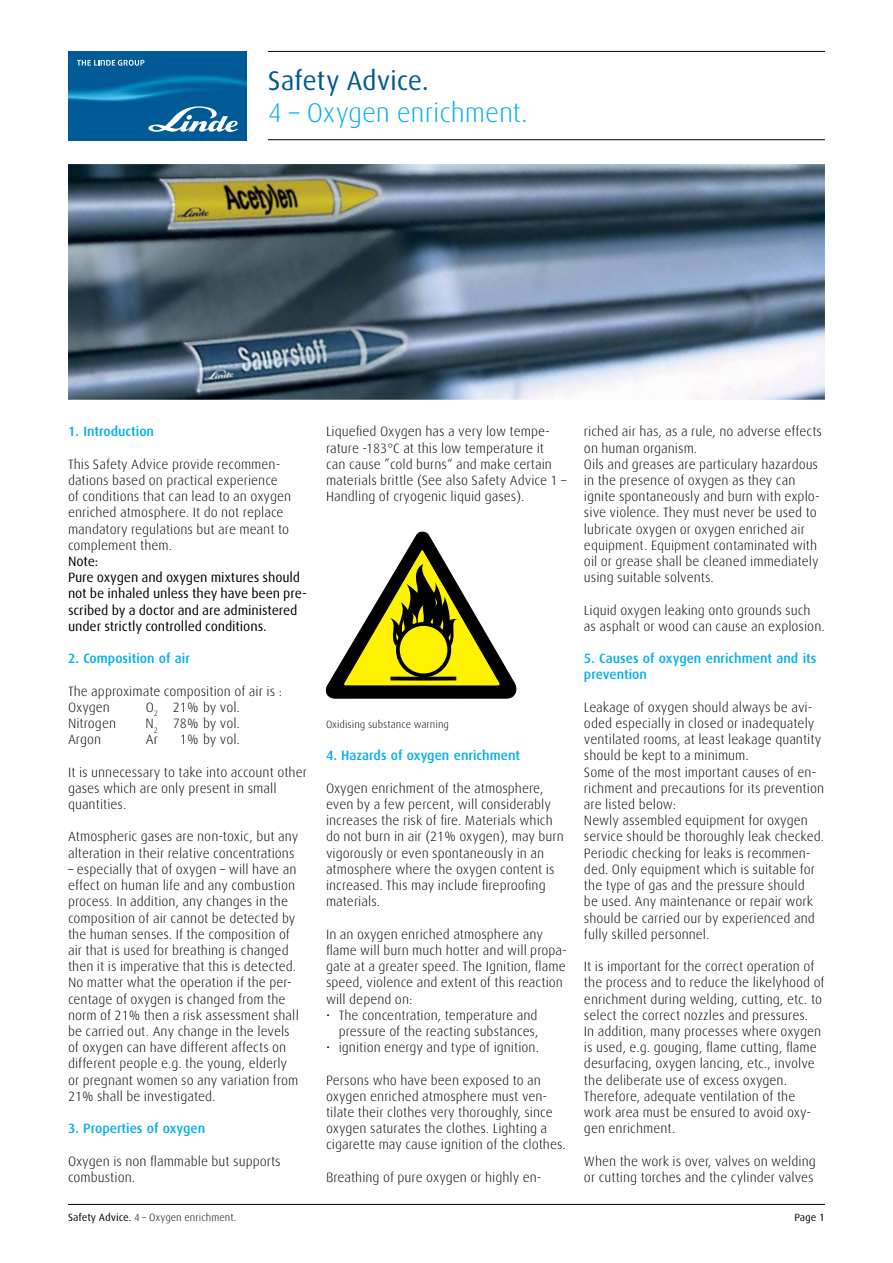
<style>
.page{position:relative;width:893px;height:1263px;background:#fff}
.page>*{position:absolute;margin:0;border:0;box-sizing:border-box;transform-origin:0 0}
.t1{font:300 27px "Linde Dax";letter-spacing:-.01em;color:#00aeef}
.t2{font:27px "Linde Dax";letter-spacing:-.01em;color:#005993}
.t3{font:300 13.5px/16.2px "Linde Dax";color:#000}
.t4{font:13.5px/16.2px "Linde Dax";letter-spacing:-.01em;color:#000}
.t5{font:500 13.5px/16.2px "Linde Dax";color:#00aeef}
.t6{font:300 10.5px "Linde Dax";color:#000}
.t7{font:10.5px "Linde Dax";color:#000}
.s1{font-weight:400}
</style>
<div class="page">
<img style="left:68px;top:164px;width:757px;height:236px">
<svg style="left:326px;top:532px;width:190px;height:167px"></svg>
<div style="left:396px;top:622px;width:55px;height:55px;border:4px solid #000;border-radius:50%"></div>
<img style="left:68px;top:51px;width:179px;height:89px">
<svg style="left:148px;top:106px;width:90px;height:26px"></svg>
<svg style="left:77px;top:60px;width:68px;height:6px"></svg>
<hr style="left:268px;top:51px;width:557px;height:1px;background:#000">
<hr style="left:268px;top:139px;width:557px;height:1px;background:#000">
<hr style="left:68px;top:1204px;width:757px;height:1px;background:#000">
<h1 class="t2" style="left:268px;top:66px;width:163px">Safety Advice.</h1>
<h1 class="t1" style="left:268px;top:98px;width:261px">4 – Oxygen enrichment.</h1>
<p class="t5" style="left:68px;top:424px;width:88px">1. Introduction</p>
<p class="t3" style="left:68px;top:456px;width:225px">This Safety Advice provide recommen&shy;dations based on practical experience of conditions that can lead to an oxygen enriched atmosphere. It do not replace mandatory regulations but are meant to complement them.</p>
<p class="t4" style="left:68px;top:553px;width:240px">Note:<br>Pure oxygen and oxygen mixtures should not be inhaled unless they have been pre&shy;scribed by a doctor and are administered under strictly controlled conditions.</p>
<p class="t5" style="left:68px;top:651px;width:124px">2. Composition of air</p>
<p class="t3" style="left:68px;top:683px;width:216px">The approximate composition of air is :<br>Oxygen</p>
<p class="t3" style="left:146px;top:699px;width:96px">O<sub>2</sub> 21% by vol.</p>
<p class="t3" style="left:68px;top:715px;width:50px">Nitrogen</p>
<p class="t3" style="left:146px;top:715px;width:96px">N<sub>2</sub> 78% by vol.</p>
<p class="t3" style="left:68px;top:732px;width:35px">Argon</p>
<p class="t3" style="left:146px;top:732px;width:14px">Ar</p>
<p class="t3" style="left:180px;top:732px;width:61px">1% by vol.</p>
<p class="t3" style="left:68px;top:764px;width:240px">It is unnecessary to take into account other gases which are only present in small quantities.</p>
<p class="t3" style="left:68px;top:829px;width:232px">Atmospheric gases are non-toxic, but any alteration in their relative concentrations</p>
<p class="t3" style="left:68px;top:861px;width:232px">– especially that of oxygen – will have an effect on human life and any combustion process. In addition, any changes in the composition of air cannot be detected by the human senses. If the composition of air that is used for breathing is changed then it is imperative that this is detected.<br>No matter what the operation if the per&shy;centage of oxygen is changed from the norm of 21% then a risk assessment shall be carried out. Any change in the levels of oxygen can have different affects on different people e.g. the young, elderly or pregnant women so any variation from 21% shall be investigated.</p>
<p class="t5" style="left:68px;top:1120px;width:139px">3. Properties of oxygen</p>
<p class="t3" style="left:68px;top:1153px;width:214px">Oxygen is non flammable but supports combustion.</p>
<p class="t3" style="left:326px;top:424px;width:242px">Liquefied Oxygen has a very low tempe&shy;rature -183°C at this low temperature it can cause ”cold burns“ and make certain materials brittle (See also Safety Advice 1 – Handling of cryogenic liquid gases).</p>
<p class="t6" style="left:326px;top:719px;width:124px">Oxidising substance warning</p>
<p class="t5" style="left:326px;top:748px;width:196px">4. Hazards of oxygen enrichment</p>
<p class="t3" style="left:326px;top:780px;width:239px">Oxygen enrichment of the atmosphere, even by a few percent, will considerably increases the risk of fire. Materials which do not burn in air (21% oxygen), may burn vigorously or even spontaneously in an atmosphere where the oxygen content is increased. This may include fireproofing materials.</p>
<p class="t3" style="left:326px;top:926px;width:242px">In an oxygen enriched atmosphere any flame will burn much hotter and will propa&shy;gate at a greater speed. The Ignition, flame speed, violence and extent of this reaction will depend on:</p>
<p class="t3" style="left:326px;top:1007px;width:214px;text-align:right">• The concentration, temperature and pressure of the reacting substances,</p>
<p class="t3" style="left:326px;top:1039px;width:215px">• ignition energy and type of ignition.</p>
<p class="t3" style="left:326px;top:1072px;width:241px">Persons who have been exposed to an oxygen enriched atmosphere must ven&shy;tilate their clothes very thoroughly, since oxygen saturates the clothes. Lighting a cigarette may cause ignition of the clothes.</p>
<p class="t3" style="left:326px;top:1169px;width:217px">Breathing of pure oxygen or highly en-</p>
<p class="t3" style="left:584px;top:424px;width:240px">riched air has, as a rule, no adverse effects on human organism.<br>Oils and greases are particulary hazardous in the presence of oxygen as they can ignite spontaneously and burn with explo&shy;sive violence. They must never be used to lubricate oxygen or oxygen enriched air equipment. Equipment contaminated with oil or grease shall be cleaned immediately using suitable solvents.</p>
<p class="t3" style="left:584px;top:602px;width:242px">Liquid oxygen leaking onto grounds such as asphalt or wood can cause an explosion.</p>
<p class="t5" style="left:584px;top:651px;width:234px">5. Causes of oxygen enrichment and its prevention</p>
<p class="t3" style="left:584px;top:699px;width:242px">Leakage of oxygen should always be avi&shy;oded especially in closed or inadequately ventilated rooms, at least leakage quantity should be kept to a minimum.<br>Some of the most important causes of en&shy;richment and precautions for its prevention are listed below:<br>Newly assembled equipment for oxygen service should be thoroughly leak checked.<br>Periodic checking for leaks is recommen&shy;ded. Only equipment which is suitable for the type of gas and the pressure should<br>be used. Any maintenance or repair work should be carried our by experienced and fully skilled personnel.</p>
<p class="t3" style="left:584px;top:958px;width:242px">It is important for the correct operation of the process and to reduce the likelyhood of enrichment during welding, cutting, etc. to select the correct nozzles and pressures.<br>In addition, many processes where oxygen is used, e.g. gouging, flame cutting, flame desurfacing, oxygen lancing, etc., involve the deliberate use of excess oxygen.<br>Therefore, adequate ventilation of the work area must be ensured to avoid oxy&shy;gen enrichment.</p>
<p class="t3" style="left:584px;top:1153px;width:233px">When the work is over, valves on welding or cutting torches and the cylinder valves</p>
<p class="t6" style="left:68px;top:1212px;width:170px"><span class="s1">Safety Advice.</span> 4 – Oxygen enrichment.</p>
<p class="t7" style="left:794px;top:1212px;width:32px">Page 1</p>
</div>
